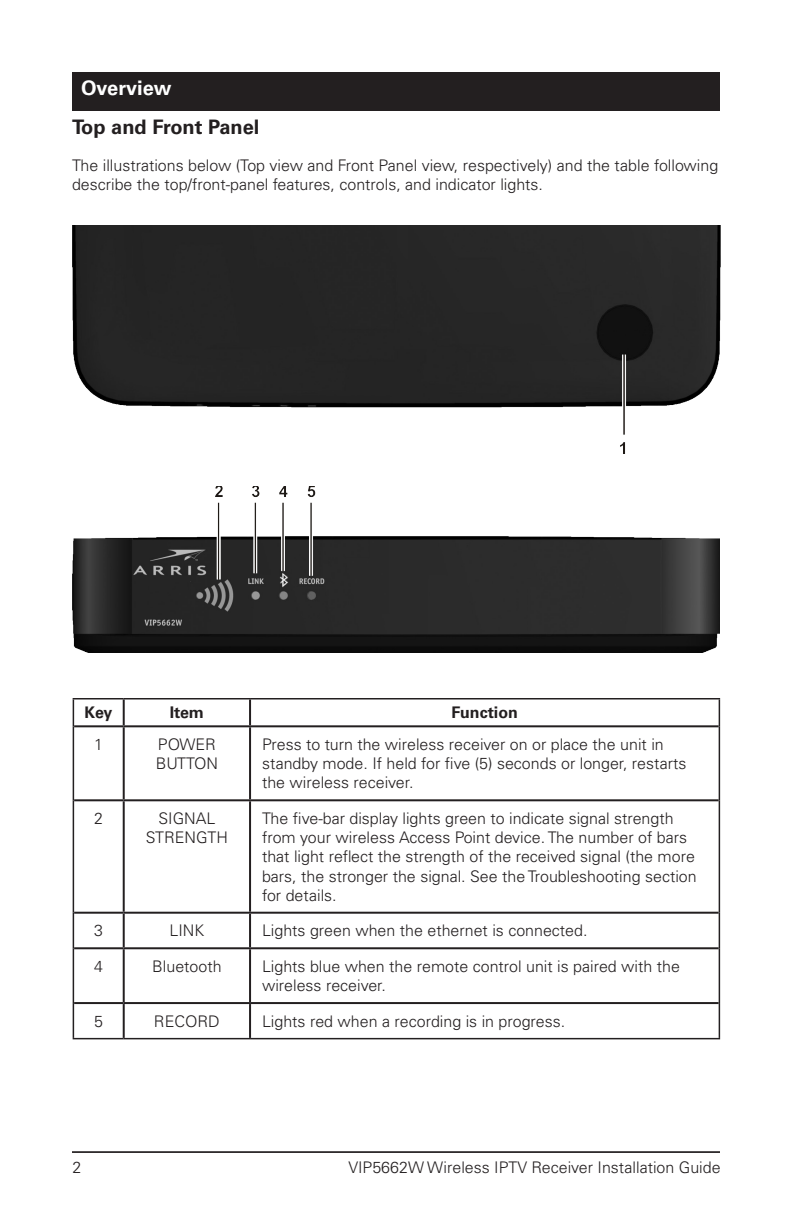
<style>
.page{position:relative;width:792px;height:1224px;background:#fff}
.page>*{position:absolute;margin:0;border:0;box-sizing:border-box;transform-origin:0 0}
.Heading1{font:700 20px "Univers LT Std";color:#231f20}
.Section_Heading{font:700 20px "Univers LT Std";color:#fff}
.Table_Text{font:300 16px/19.2px "Univers LT Std";color:#231f20}
.t1{font:700 16px "Univers LT Std";color:#231f20}
</style>
<div class="page">
<hr style="left:72px;top:1151px;width:648px;height:1px;background:#231f20">
<hr style="left:72px;top:1152px;width:648px;height:1px;background:#231f20">
<div style="left:72px;top:72px;width:648px;height:39px;background:#231f20"></div>
<hr style="left:73px;top:698px;width:51px;height:2px;background:#231f20">
<svg style="left:73px;top:700px;width:1px;height:26px"></svg>
<hr style="left:124px;top:698px;width:126px;height:2px;background:#231f20">
<hr style="left:250px;top:698px;width:470px;height:2px;background:#231f20">
<svg style="left:719px;top:700px;width:1px;height:26px"></svg>
<hr style="left:73px;top:726px;width:1px;height:74px;background:#231f20">
<hr style="left:719px;top:726px;width:1px;height:74px;background:#231f20">
<hr style="left:73px;top:800px;width:1px;height:113px;background:#231f20">
<hr style="left:719px;top:800px;width:1px;height:113px;background:#231f20">
<hr style="left:73px;top:913px;width:1px;height:35px;background:#231f20">
<hr style="left:719px;top:913px;width:1px;height:35px;background:#231f20">
<hr style="left:73px;top:948px;width:1px;height:55px;background:#231f20">
<hr style="left:719px;top:948px;width:1px;height:55px;background:#231f20">
<hr style="left:73px;top:1003px;width:1px;height:35px;background:#231f20">
<hr style="left:719px;top:1003px;width:1px;height:35px;background:#231f20">
<hr style="left:73px;top:1038px;width:51px;height:1px;background:#231f20">
<hr style="left:124px;top:1038px;width:126px;height:1px;background:#231f20">
<hr style="left:250px;top:1038px;width:470px;height:1px;background:#231f20">
<hr style="left:123px;top:700px;width:2px;height:25px;background:#231f20">
<hr style="left:249px;top:700px;width:2px;height:25px;background:#231f20">
<hr style="left:74px;top:725px;width:50px;height:2px;background:#231f20">
<hr style="left:124px;top:725px;width:126px;height:2px;background:#231f20">
<hr style="left:123px;top:727px;width:2px;height:72px;background:#231f20">
<hr style="left:250px;top:725px;width:469px;height:2px;background:#231f20">
<hr style="left:249px;top:727px;width:2px;height:72px;background:#231f20">
<hr style="left:74px;top:799px;width:50px;height:2px;background:#231f20">
<hr style="left:124px;top:799px;width:126px;height:2px;background:#231f20">
<hr style="left:123px;top:801px;width:2px;height:111px;background:#231f20">
<hr style="left:250px;top:799px;width:469px;height:2px;background:#231f20">
<hr style="left:249px;top:801px;width:2px;height:111px;background:#231f20">
<hr style="left:74px;top:912px;width:50px;height:2px;background:#231f20">
<hr style="left:124px;top:912px;width:126px;height:2px;background:#231f20">
<hr style="left:123px;top:914px;width:2px;height:33px;background:#231f20">
<hr style="left:250px;top:912px;width:469px;height:2px;background:#231f20">
<hr style="left:249px;top:914px;width:2px;height:33px;background:#231f20">
<hr style="left:74px;top:947px;width:50px;height:2px;background:#231f20">
<hr style="left:124px;top:947px;width:126px;height:2px;background:#231f20">
<hr style="left:123px;top:949px;width:2px;height:53px;background:#231f20">
<hr style="left:250px;top:947px;width:469px;height:2px;background:#231f20">
<hr style="left:249px;top:949px;width:2px;height:53px;background:#231f20">
<hr style="left:74px;top:1002px;width:50px;height:2px;background:#231f20">
<hr style="left:124px;top:1002px;width:126px;height:2px;background:#231f20">
<hr style="left:123px;top:1004px;width:2px;height:34px;background:#231f20">
<hr style="left:250px;top:1002px;width:469px;height:2px;background:#231f20">
<hr style="left:249px;top:1004px;width:2px;height:34px;background:#231f20">
<img style="left:72px;top:486px;width:647px;height:167px">
<img style="left:72px;top:226px;width:649px;height:227px">
<p class="Section_Heading" style="left:81px;top:77px;width:92px">Overview</p>
<p class="Heading1" style="left:72px;top:116px;width:189px">Top and Front Panel</p>
<p class="Table_Text" style="left:72px;top:155px;width:648px">The illustrations below (Top view and Front Panel view, respectively) and the table following describe the top/front-panel features, controls, and indicator lights.</p>
<p class="t1" style="left:85px;top:703px;width:29px">Key</p>
<p class="t1" style="left:170px;top:703px;width:36px">Item</p>
<p class="t1" style="left:452px;top:703px;width:68px">Function</p>
<p class="Table_Text" style="left:94px;top:735px;width:10px">1</p>
<p class="Table_Text" style="left:156px;top:735px;width:64px">POWER<br>BUTTON</p>
<p class="Table_Text" style="left:262px;top:735px;width:426px">Press to turn the wireless receiver on or place the unit in standby mode. If held for five (5) seconds or longer, restarts the wireless receiver.</p>
<p class="Table_Text" style="left:94px;top:809px;width:10px">2</p>
<p class="Table_Text" style="left:146px;top:809px;width:84px;text-align:center">SIGNAL<br>STRENGTH</p>
<p class="Table_Text" style="left:262px;top:809px;width:436px">The five-bar display lights green to indicate signal strength from your wireless Access Point device. The number of bars that light reflect the strength of the received signal (the more bars, the stronger the signal. See the Troubleshooting section for details.</p>
<p class="Table_Text" style="left:94px;top:921px;width:10px">3</p>
<p class="Table_Text" style="left:170px;top:921px;width:36px">LINK</p>
<p class="Table_Text" style="left:262px;top:921px;width:327px">Lights green when the ethernet is connected.</p>
<p class="Table_Text" style="left:94px;top:957px;width:10px">4</p>
<p class="Table_Text" style="left:152px;top:957px;width:71px">Bluetooth</p>
<p class="Table_Text" style="left:262px;top:957px;width:419px">Lights blue when the remote control unit is paired with the wireless receiver.</p>
<p class="Table_Text" style="left:94px;top:1011px;width:10px">5</p>
<p class="Table_Text" style="left:154px;top:1011px;width:67px">RECORD</p>
<p class="Table_Text" style="left:262px;top:1011px;width:305px">Lights red when a recording is in progress.</p>
<p class="Table_Text" style="left:73px;top:1158px;width:10px">2</p>
<p class="Table_Text" style="left:348px;top:1158px;width:374px">VIP5662W Wireless IPTV Receiver Installation Guide</p>
</div>
